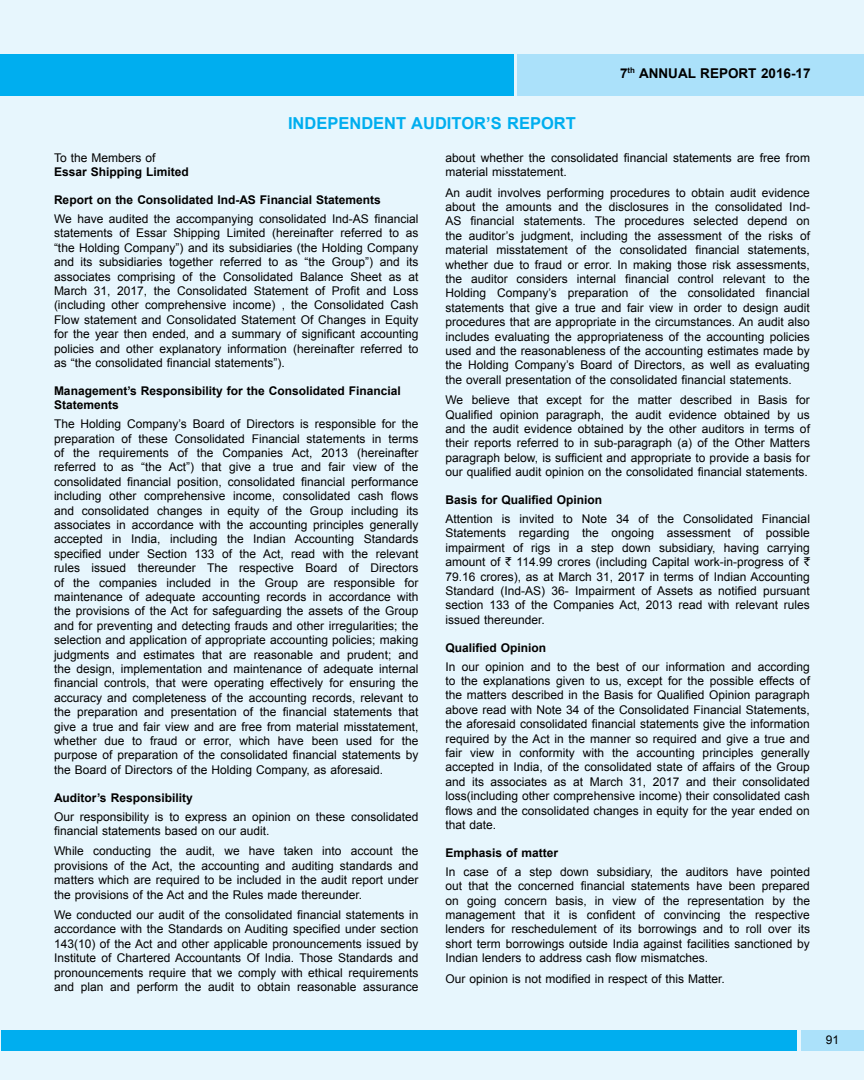
<style>
.page{position:relative;width:864px;height:1080px;background:#e7f6fd}
.page>*{position:absolute;margin:0;border:0;box-sizing:border-box;transform-origin:0 0}
.t1{font:700 16.5px "Arial";color:#00aeef}
.t2{font:700 13.5px "Arial";color:#000}
.t3{font:12px/14.4px "Arial";color:#000;text-align:justify}
.t4{font:700 12px/14.4px "Arial";color:#000}
.s1{font-family:"Rupee Foradian"}
</style>
<div class="page">
<div style="left:517px;top:54px;width:347px;height:41px;background:#abe1fa"></div>
<div style="left:0;top:54px;width:514px;height:41px;background:#00aeef"></div>
<div style="left:801px;top:1030px;width:63px;height:20px;background:#abe1fa"></div>
<div style="left:1px;top:1030px;width:795px;height:20px;background:#00aeef"></div>
<p class="t2" style="left:620px;top:64px;width:192px">7<sup>th</sup> ANNUAL REPORT 2016-17</p>
<h1 class="t1" style="left:288px;top:112px;width:289px">Independent Auditor’s Report</h1>
<p class="t3" style="left:446px;top:150px;width:366px">about whether the consolidated financial statements are free from material misstatement.</p>
<p class="t3" style="left:446px;top:185px;width:366px">An audit involves performing procedures to obtain audit evidence about the amounts and the disclosures in the consolidated Ind-AS financial statements. The procedures selected depend on the auditor’s judgment, including the assessment of the risks of material misstatement of the consolidated financial statements, whether due to fraud or error. In making those risk assessments, the auditor considers internal financial control relevant to the Holding Company’s preparation of the consolidated financial statements that give a true and fair view in order to design audit procedures that are appropriate in the circumstances. An audit also includes evaluating the appropriateness of the accounting policies used and the reasonableness of the accounting estimates made by the Holding Company’s Board of Directors, as well as evaluating the overall presentation of the consolidated financial statements.</p>
<p class="t3" style="left:446px;top:393px;width:366px">We believe that except for the matter described in Basis for Qualified opinion paragraph, the audit evidence obtained by us and the audit evidence obtained by the other auditors in terms of their reports referred to in sub-paragraph (a) of the Other Matters paragraph below, is sufficient and appropriate to provide a basis for our qualified audit opinion on the consolidated financial statements.</p>
<p class="t4" style="left:446px;top:493px;width:158px">Basis for Qualified Opinion</p>
<p class="t3" style="left:446px;top:512px;width:366px">Attention is invited to Note 34 of the Consolidated Financial Statements regarding the ongoing assessment of possible impairment of rigs in a step down subsidiary, having carrying amount of <span class="s1">`</span> 114.99 crores (including Capital work-in-progress of <span class="s1">` </span>79.16 crores), as at March 31, 2017 in terms of Indian Accounting Standard (Ind-AS) 36- Impairment of Assets as notified pursuant section 133 of the Companies Act, 2013 read with relevant rules issued thereunder.</p>
<p class="t4" style="left:446px;top:641px;width:102px">Qualified Opinion</p>
<p class="t3" style="left:446px;top:659px;width:366px">In our opinion and to the best of our information and according to the explanations given to us, except for the possible effects of the matters described in the Basis for Qualified Opinion paragraph above read with Note 34 of the Consolidated Financial Statements, the aforesaid consolidated financial statements give the information required by the Act in the manner so required and give a true and fair view in conformity with the accounting principles generally accepted in India, of the consolidated state of affairs of the Group and its associates as at March 31, 2017 and their consolidated loss(including other comprehensive income) their consolidated cash flows and the consolidated changes in equity for the year ended on that date.</p>
<p class="t4" style="left:446px;top:846px;width:114px">Emphasis of matter</p>
<p class="t3" style="left:446px;top:864px;width:366px">In case of a step down subsidiary, the auditors have pointed out that the concerned financial statements have been prepared on going concern basis, in view of the representation by the management that it is confident of convincing the respective lenders for reschedulement of its borrowings and to roll over its short term borrowings outside India against facilities sanctioned by Indian lenders to address cash flow mismatches.</p>
<p class="t3" style="left:446px;top:971px;width:281px">Our opinion is not modified in respect of this Matter.</p>
<p class="t3" style="left:54px;top:150px;width:103px">To the Members of</p>
<p class="t4" style="left:54px;top:165px;width:136px">Essar Shipping Limited</p>
<p class="t4" style="left:54px;top:193px;width:328px">Report on the Consolidated Ind-AS Financial Statements</p>
<p class="t3" style="left:54px;top:212px;width:366px">We have audited the accompanying consolidated Ind-AS financial statements of Essar Shipping Limited (hereinafter referred to as “the Holding Company”) and its subsidiaries (the Holding Company and its subsidiaries together referred to as “the Group”) and its associates comprising of the Consolidated Balance Sheet as at March 31, 2017, the Consolidated Statement of Profit and Loss (including other comprehensive income) , the Consolidated Cash Flow statement and Consolidated Statement Of Changes in Equity for the year then ended, and a summary of significant accounting policies and other explanatory information (hereinafter referred to as “the consolidated financial statements”).</p>
<p class="t4" style="left:54px;top:384px;width:348px">Management’s Responsibility for the Consolidated Financial<br>Statements</p>
<p class="t3" style="left:54px;top:417px;width:366px">The Holding Company’s Board of Directors is responsible for the preparation of these Consolidated Financial statements in terms of the requirements of the Companies Act, 2013 (hereinafter referred to as “the Act”) that give a true and fair view of the consolidated financial position, consolidated financial performance including other comprehensive income, consolidated cash flows and consolidated changes in equity of the Group including its associates in accordance with the accounting principles generally accepted in India, including the Indian Accounting Standards specified under Section 133 of the Act, read with the relevant rules issued thereunder The respective Board of Directors of the companies included in the Group are responsible for maintenance of adequate accounting records in accordance with the provisions of the Act for safeguarding the assets of the Group and for preventing and detecting frauds and other irregularities; the selection and application of appropriate accounting policies; making judgments and estimates that are reasonable and prudent; and the design, implementation and maintenance of adequate internal financial controls, that were operating effectively for ensuring the accuracy and completeness of the accounting records, relevant to the preparation and presentation of the financial statements that give a true and fair view and are free from material misstatement, whether due to fraud or error, which have been used for the purpose of preparation of the consolidated financial statements by the Board of Directors of the Holding Company, as aforesaid.</p>
<p class="t4" style="left:54px;top:791px;width:140px">Auditor’s Responsibility</p>
<p class="t3" style="left:54px;top:809px;width:366px">Our responsibility is to express an opinion on these consolidated financial statements based on our audit.</p>
<p class="t3" style="left:54px;top:844px;width:366px">While conducting the audit, we have taken into account the provisions of the Act, the accounting and auditing standards and matters which are required to be included in the audit report under the provisions of the Act and the Rules made thereunder.</p>
<p class="t3" style="left:54px;top:908px;width:366px">We conducted our audit of the consolidated financial statements in accordance with the Standards on Auditing specified under section 143(10) of the Act and other applicable pronouncements issued by Institute of Chartered Accountants Of India. Those Standards and pronouncements require that we comply with ethical requirements and plan and perform the audit to obtain reasonable assurance</p>
<p class="t3" style="left:826px;top:1032px;width:15px">91</p>
</div>
